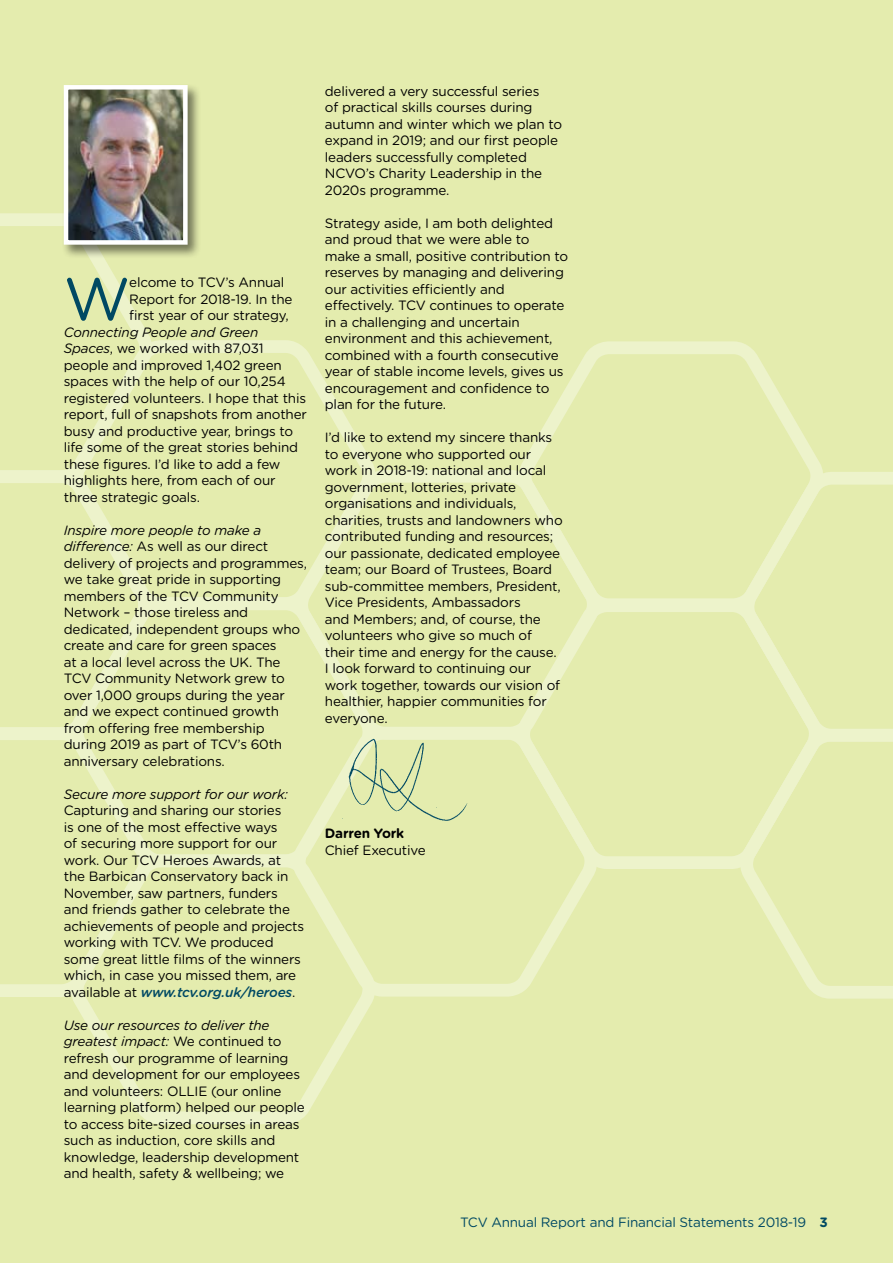
<style>
.page{position:relative;width:893px;height:1263px;background:#e4ecae}
.page>*{position:absolute;margin:0;border:0;box-sizing:border-box;transform-origin:0 0}
.t1{font:60.3px "Gotham Rounded";color:#004963}
.t2{font:13.5px/16.5px "Gotham Rounded";letter-spacing:-.015em;color:#000}
.t3{font:13.5px "Gotham Rounded";letter-spacing:-.015em;color:#004963}
.t4{font:italic 13.5px "Gotham Rounded";letter-spacing:-.015em;color:#000}
.t5{font:700 13.5px "Gotham Rounded";letter-spacing:-.015em;color:#000}
.s1{font-style:italic}
.s2{font-weight:500;font-style:italic;color:#004963}
.s3{font-weight:700}
</style>
<div class="page">
<svg style="left:0;top:984px;width:62px;height:13px"></svg>
<svg style="left:88px;top:771px;width:60px;height:77px"></svg>
<svg style="left:311px;top:470px;width:199px;height:250px"></svg>
<svg style="left:509px;top:593px;width:223px;height:276px"></svg>
<svg style="left:732px;top:772px;width:161px;height:227px"></svg>
<svg style="left:758px;top:472px;width:135px;height:300px"></svg>
<svg style="left:159px;top:340px;width:225px;height:300px"></svg>
<svg style="left:62px;top:848px;width:296px;height:276px"></svg>
<svg style="left:510px;top:341px;width:322px;height:301px"></svg>
<svg style="left:284px;top:720px;width:322px;height:307px"></svg>
<svg style="left:0;top:514px;width:159px;height:257px"></svg>
<svg style="left:0;top:213px;width:161px;height:301px"></svg>
<div style="left:62px;top:83px;width:146px;height:182px;background:#000;opacity:.5"></div>
<img style="left:69px;top:90px;width:114px;height:150px">
<div style="left:64px;top:85px;width:124px;height:160px;border:4px solid #fff"></div>
<img style="left:340px;top:733px;width:134px;height:94px">
<h1 class="t1" style="left:64px;top:257px;width:68px">W</h1>
<p class="t2" style="left:129px;top:274px;width:165px">elcome to TCV’s Annual<br>Report for 2018-19. In the first year of our strategy,</p>
<p class="t2" style="left:64px;top:323px;width:245px"><span class="s1">Connecting People and Green Spaces</span>, we worked with 87,031 people and improved 1,402 green spaces with the help of our 10,254 registered volunteers. I hope that this report, full of snapshots from another busy and productive year, brings to life some of the great stories behind these figures. I’d like to add a few highlights here, from each of our three strategic goals.</p>
<p class="t2" style="left:64px;top:521px;width:245px"><span class="s1">Inspire more people to make a difference:</span> As well as our direct delivery of projects and programmes, we take great pride in supporting members of the TCV Community<br>Network – those tireless and dedicated, independent groups who create and care for green spaces<br>at a local level across the UK. The<br>TCV Community Network grew to over 1,000 groups during the year and we expect continued growth from offering free membership during 2019 as part of TCV’s 60th anniversary celebrations.</p>
<p class="t4" style="left:64px;top:785px;width:226px">Secure more support for our work:</p>
<p class="t2" style="left:64px;top:801px;width:242px">Capturing and sharing our stories<br>is one of the most effective ways<br>of securing more support for our work. Our TCV Heroes Awards, at the Barbican Conservatory back in November, saw partners, funders and friends gather to celebrate the achievements of people and projects working with TCV. We produced some great little films of the winners which, in case you missed them, are available at <span class="s2">www.tcv.org.uk/heroes</span>.</p>
<p class="t2" style="left:64px;top:1016px;width:242px"><span class="s1">Use our resources to deliver the greatest impact:</span> We continued to refresh our programme of learning and development for our employees and volunteers: OLLIE (our online learning platform) helped our people to access bite-sized courses in areas such as induction, core skills and knowledge, leadership development and health, safety &amp; wellbeing; we</p>
<p class="t2" style="left:325px;top:82px;width:239px">delivered a very successful series<br>of practical skills courses during autumn and winter which we plan to expand in 2019; and our first people leaders successfully completed<br>NCVO’s Charity Leadership in the<br>2020s programme.</p>
<p class="t2" style="left:325px;top:214px;width:245px">Strategy aside, I am both delighted and proud that we were able to make a small, positive contribution to reserves by managing and delivering our activities efficiently and effectively. TCV continues to operate in a challenging and uncertain environment and this achievement, combined with a fourth consecutive year of stable income levels, gives us encouragement and confidence to plan for the future.</p>
<p class="t2" style="left:325px;top:428px;width:239px">I’d like to extend my sincere thanks to everyone who supported our work in 2018-19: national and local government, lotteries, private organisations and individuals, charities, trusts and landowners who contributed funding and resources; our passionate, dedicated employee team; our Board of Trustees, Board sub-committee members, President,<br>Vice Presidents, Ambassadors<br>and Members; and, of course, the volunteers who give so much of their time and energy for the cause.<br>I look forward to continuing our work together, towards our vision of healthier, happier communities for everyone.</p>
<p class="t5" style="left:325px;top:823px;width:81px">Darren York</p>
<p class="t2" style="left:325px;top:841px;width:102px">Chief Executive</p>
<p class="t3" style="left:460px;top:1213px;width:369px">TCV Annual Report and Financial Statements 2018-19 <span class="s3">3</span></p>
</div>
